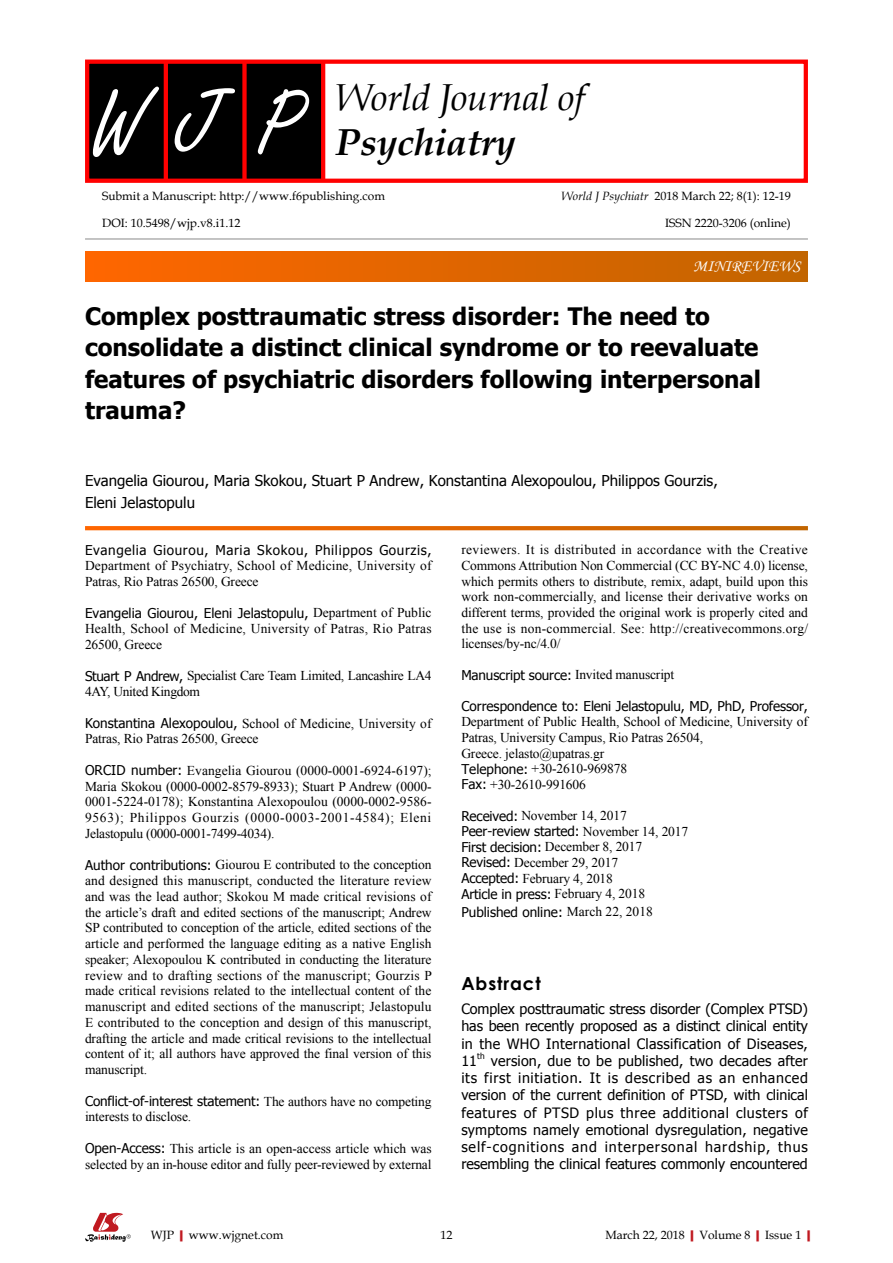
<style>
.page{position:relative;width:893px;height:1263px;background:#fff}
.page>*{position:absolute;margin:0;border:0;box-sizing:border-box;transform-origin:0 0}
.t1{font:97.5px "Freestyle Script";color:#fff}
.t2{font:italic 37.5px "Book Antiqua";letter-spacing:-.01em;color:#000}
.t3{font:italic 700 37.5px "Book Antiqua";letter-spacing:-.01em;color:#000}
.t4{font:700 24px/31.5px "Tahoma";color:#000}
.t5{font:700 18px "Century Gothic";letter-spacing:.05em;color:#000}
.t6{font:16.5px "Monotype Corsiva";color:#fff}
.t7{font:15px/22.5px "Tahoma";color:#000}
.t8{font:14.25px/17.2px "Tahoma";letter-spacing:-.005em;color:#000;text-align:justify}
.t9{font:13.5px/15.8px "Times New Roman";letter-spacing:-.01em;color:#000}
.t10{font:13.5px/15.6px "Tahoma";letter-spacing:-.01em;color:#000}
.t11{font:13.5px/15.8px "Times New Roman";letter-spacing:.01em;color:#000}
.t12{font:13.5px/15.8px "Times New Roman";letter-spacing:.015em;color:#000}
.t13{font:13.5px "Tahoma";letter-spacing:.045em;color:#000}
.t14{font:12px "Book Antiqua";color:#000}
.t15{font:8.25px "Tahoma";color:#000}
.s1{font-style:italic}
.s2{font-family:"Times New Roman"}
.s3{font-family:"Tahoma"}
.s4{font-weight:700;color:#c01920}
</style>
<div class="page">
<div style="left:85px;top:252px;width:723px;height:29px;background:linear-gradient(to right,#f60,#c16500)"></div>
<hr style="left:85px;top:239px;width:723px;height:1px;background:#898989">
<svg style="left:85px;top:526px;width:723px;height:4px;background:#e06804"></svg>
<svg style="left:85px;top:1213px;width:46px;height:29px"></svg>
<div style="left:87px;top:61px;width:236px;height:121px;background:#000"></div>
<hr style="left:164px;top:61px;width:4px;height:121px;background:#f00">
<div style="left:242px;top:61px;width:5px;height:121px;background:#f00"></div>
<hr style="left:321px;top:61px;width:4px;height:121px;background:#f00">
<div style="left:85px;top:60px;width:723px;height:123px;border:4px solid #f00"></div>
<h1 class="t1" style="left:91px;top:71px;width:211px">WJP</h1>
<h2 class="t2" style="left:336px;top:71px;width:250px">World Journal of</h2>
<h2 class="t3" style="left:336px;top:116px;width:181px">Psychiatry</h2>
<p class="t14" style="left:102px;top:188px;width:284px">Submit a Manuscript: http://www.f6publishing.com</p>
<p class="t14" style="left:102px;top:215px;width:140px">DOI: 10.5498/wjp.v8.i1.12</p>
<p class="t14" style="left:562px;top:188px;width:231px"><span class="s1">World J Psychiatr</span> 2018 March 22; 8(1): 12-19</p>
<p class="t14" style="left:665px;top:215px;width:127px">ISSN 2220-3206 (online)</p>
<p class="t6" style="left:693px;top:256px;width:109px">MINIREVIEWS</p>
<h3 class="t4" style="left:85px;top:299px;width:678px">Complex posttraumatic stress disorder: The need to consolidate a distinct clinical syndrome or to reevaluate features of psychiatric disorders following interpersonal trauma?</h3>
<p class="t7" style="left:85px;top:468px;width:634px">Evangelia Giourou, Maria Skokou, Stuart P Andrew, Konstantina Alexopoulou, Philippos Gourzis,<br>Eleni Jelastopulu</p>
<p class="t13" style="left:85px;top:541px;width:348px">Evangelia Giourou, Maria Skokou, Philippos Gourzis,</p>
<p class="t11" style="left:85px;top:557px;width:348px">Department of Psychiatry, School of Medicine, University of<br>Patras, Rio Patras 26500, Greece</p>
<p class="t10" style="left:85px;top:604px;width:348px">Evangelia Giourou, Eleni Jelastopulu, <span class="s2">Department of Public</span></p>
<p class="t12" style="left:85px;top:620px;width:348px">Health, School of Medicine, University of Patras, Rio Patras<br>26500, Greece</p>
<p class="t9" style="left:85px;top:668px;width:348px"><span class="s3">Stuart P Andrew,</span> Specialist Care Team Limited, Lancashire LA4<br>4AY, United Kingdom</p>
<p class="t9" style="left:85px;top:715px;width:348px"><span class="s3">Konstantina Alexopoulou,</span> School of Medicine, University of<br>Patras, Rio Patras 26500, Greece</p>
<p class="t9" style="left:85px;top:762px;width:348px;text-align:justify"><span class="s3">ORCID number:</span> Evangelia Giourou (0000-0001-6924-6197); Maria Skokou (0000-0002-8579-8933); Stuart P Andrew (0000- 0001-5224-0178); Konstantina Alexopoulou (0000-0002-9586- 9563); Philippos Gourzis (0000-0003-2001-4584); Eleni Jelastopulu (0000-0001-7499-4034).</p>
<p class="t9" style="left:85px;top:857px;width:349px;text-align:justify"><span class="s3">Author contributions:</span> Giourou E contributed to the conception and designed this manuscript, conducted the literature review and was the lead author; Skokou M made critical revisions of the article’s draft and edited sections of the manuscript; Andrew SP contributed to conception of the article, edited sections of the article and performed the language editing as a native English speaker; Alexopoulou K contributed in conducting the literature review and to drafting sections of the manuscript; Gourzis P made critical revisions related to the intellectual content of the manuscript and edited sections of the manuscript; Jelastopulu E contributed to the conception and design of this manuscript, drafting the article and made critical revisions to the intellectual content of it; all authors have approved the final version of this manuscript.</p>
<p class="t10" style="left:85px;top:1093px;width:348px">Conflict-of-interest statement: <span class="s2">The authors have no competing</span></p>
<p class="t9" style="left:85px;top:1109px;width:108px">interests to disclose.</p>
<p class="t9" style="left:85px;top:1140px;width:348px"><span class="s3">Open-Access:</span> This article is an open-access article which was selected by an in-house editor and fully peer-reviewed by external</p>
<p class="t9" style="left:461px;top:542px;width:348px;text-align:justify">reviewers. It is distributed in accordance with the Creative Commons Attribution Non Commercial (CC BY-NC 4.0) license, which permits others to distribute, remix, adapt, build upon this work non-commercially, and license their derivative works on different terms, provided the original work is properly cited and the use is non-commercial. See: http://creativecommons.org/ licenses/by-nc/4.0/</p>
<p class="t10" style="left:461px;top:667px;width:214px">Manuscript source: <span class="s2">Invited manuscript</span></p>
<p class="t10" style="left:461px;top:698px;width:348px">Correspondence to: Eleni Jelastopulu, MD, PhD, Professor,</p>
<p class="t9" style="left:461px;top:714px;width:348px">Department of Public Health, School of Medicine, University of Patras, University Campus, Rio Patras 26504,<br>Greece. jelasto@upatras.gr<br><span class="s3">Telephone:</span> +30-2610-969878<br><span class="s3">Fax:</span> +30-2610-991606</p>
<p class="t9" style="left:461px;top:807px;width:167px"><span class="s3">Received:</span> November 14, 2017</p>
<p class="t10" style="left:461px;top:823px;width:228px">Peer-review started: <span class="s2">November 14, 2017<br></span>First decision: <span class="s2">December 8, 2017</span></p>
<p class="t9" style="left:461px;top:854px;width:158px"><span class="s3">Revised:</span> December 29, 2017<br><span class="s3">Accepted:</span> February 4, 2018</p>
<p class="t10" style="left:461px;top:884px;width:193px;line-height:17.9px">Article in press: <span class="s2">February 4, 2018<br></span>Published online: <span class="s2">March 22, 2018</span></p>
<h3 class="t5" style="left:461px;top:970px;width:81px">Abstract</h3>
<p class="t8" style="left:461px;top:999px;width:348px">Complex posttraumatic stress disorder (Complex PTSD) has been recently proposed as a distinct clinical entity in the WHO International Classification of Diseases, 11</p>
<p class="t15" style="left:477px;top:1050px;width:9px">th</p>
<p class="t8" style="left:461px;top:1051px;width:348px;text-indent:30px">version, due to be published, two decades after its first initiation. It is described as an enhanced version of the current definition of PTSD, with clinical features of PTSD plus three additional clusters of symptoms namely emotional dysregulation, negative self-cognitions and interpersonal hardship, thus resembling the clinical features commonly encountered</p>
<p class="t14" style="left:151px;top:1226px;width:134px">WJP<span class="s4">|</span>www.wjgnet.com</p>
<p class="t14" style="left:440px;top:1226px;width:13px">12</p>
<p class="t14" style="left:605px;top:1226px;width:212px">March 22, 2018<span class="s4">|</span>Volume 8<span class="s4">|</span>Issue 1<span class="s4">|</span></p>
</div>
